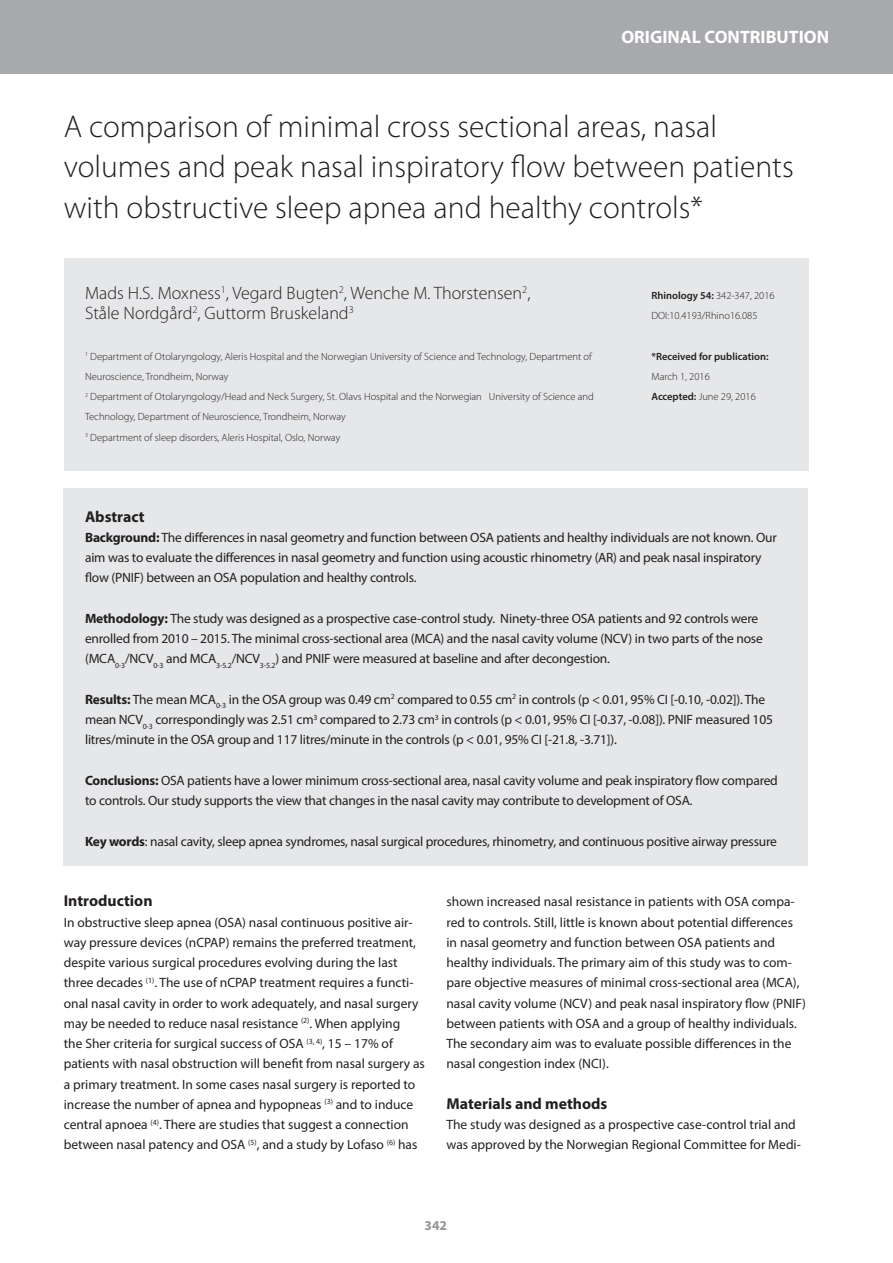
<style>
.page{position:relative;width:893px;height:1263px;background:#fff}
.page>*{position:absolute;margin:0;border:0;box-sizing:border-box;transform-origin:0 0}
.t1{font:300 31.5px/40.5px "Myriad Pro";color:#231f20}
.noten{font:300 18px "Myriad Pro";color:#231f20}
.t2{font:700 18px "Myriad Pro";color:#fff}
.Kopje{font:700 15.75px "Myriad Pro";color:#231f20}
.Kopje-2{font:13.5px/20.2px "Myriad Pro";color:#231f20}
.Platte_tekst{font:13.5px/20.2px "Myriad Pro";letter-spacing:-.015em;color:#231f20}
.Paginering{font:700 13.5px "Myriad Pro";color:#939598}
.noten-2{font:300 10.5px "Myriad Pro";color:#231f20}
.noten-3{font:600 10.5px "Myriad Pro";color:#231f20}
.s1{font-weight:300}
.s2{font-weight:600}
.s3{font-weight:700}
</style>
<div class="page">
<div style="left:0;top:0;width:893px;height:74px;background:#a8a9ad"></div>
<div style="left:64px;top:489px;width:744px;height:377px;background:#e6e7e9"></div>
<div style="left:64px;top:258px;width:745px;height:213px;background:#e6e7e9"></div>
<p class="t2" style="left:621px;top:25px;width:209px">ORIGINAL CONTRIBUTION</p>
<p class="t1" style="left:64px;top:106px;width:731px">A comparison of minimal cross sectional areas, nasal volumes and peak nasal inspiratory flow between patients with obstructive sleep apnea and healthy controls*</p>
<p class="noten" style="left:85px;top:282px;width:447px">Mads H.S. Moxness<sup>1</sup>, Vegard Bugten<sup>2</sup>, Wenche M. Thorstensen<sup>2</sup>,</p>
<p class="noten" style="left:85px;top:302px;width:270px">Ståle Nordgård<sup>2</sup>, Guttorm Bruskeland<sup>3</sup></p>
<p class="noten-2" style="left:85px;top:350px;width:508px"><sup>1</sup> Department of Otolaryngology, Aleris Hospital and the Norwegian University of Science and Technology, Department of</p>
<p class="noten-2" style="left:85px;top:370px;width:145px">Neuroscience, Trondheim, Norway</p>
<p class="noten-2" style="left:85px;top:390px;width:510px"><sup>2</sup> Department of Otolaryngology/Head and Neck Surgery, St. Olavs Hospital and the Norwegian University of Science and</p>
<p class="noten-2" style="left:85px;top:410px;width:262px">Technology, Department of Neuroscience, Trondheim, Norway</p>
<p class="noten-2" style="left:85px;top:431px;width:257px"><sup>3</sup> Department of sleep disorders, Aleris Hospital, Oslo, Norway</p>
<p class="noten-3" style="left:651px;top:289px;width:125px">Rhinology 54: <span class="s1">342-347, 2016</span></p>
<p class="noten-2" style="left:651px;top:309px;width:108px">DOI:10.4193/Rhino16.085</p>
<p class="noten-3" style="left:651px;top:349px;width:119px">*Received for publication:</p>
<p class="noten-2" style="left:651px;top:370px;width:60px">March 1, 2016</p>
<p class="noten-2" style="left:651px;top:390px;width:106px"><span class="s2">Accepted:</span> June 29, 2016</p>
<p class="Kopje" style="left:85px;top:506px;width:61px">Abstract</p>
<p class="Platte_tekst" style="left:85px;top:527px;width:693px"><span class="s3">Background:</span> The differences in nasal geometry and function between OSA patients and healthy individuals are not known. Our aim was to evaluate the differences in nasal geometry and function using acoustic rhinometry (AR) and peak nasal inspiratory flow (PNIF) between an OSA population and healthy controls.</p>
<p class="Platte_tekst" style="left:85px;top:608px;width:679px"><span class="s3">Methodology:</span> The study was designed as a prospective case-control study. Ninety-three OSA patients and 92 controls were enrolled from 2010 – 2015. The minimal cross-sectional area (MCA) and the nasal cavity volume (NCV) in two parts of the nose (MCA<sub>0-3</sub>/NCV<sub>0-3</sub> and MCA<sub>3-5.2</sub>/NCV<sub>3-5.2</sub>) and PNIF were measured at baseline and after decongestion.</p>
<p class="Platte_tekst" style="left:85px;top:689px;width:689px"><span class="s3">Results:</span> The mean MCA<sub>0-3</sub> in the OSA group was 0.49 cm<sup>2</sup> compared to 0.55 cm<sup>2</sup> in controls (p &lt; 0.01, 95% CI [-0.10, -0.02]). The mean NCV<sub>0-3</sub> correspondingly was 2.51 cm<sup>3</sup> compared to 2.73 cm<sup>3</sup> in controls (p &lt; 0.01, 95% CI [-0.37, -0.08]). PNIF measured 105 litres/minute in the OSA group and 117 litres/minute in the controls (p &lt; 0.01, 95% CI [-21.8, -3.71]).</p>
<p class="Platte_tekst" style="left:85px;top:770px;width:694px"><span class="s3">Conclusions:</span> OSA patients have a lower minimum cross-sectional area, nasal cavity volume and peak inspiratory flow compared to controls. Our study supports the view that changes in the nasal cavity may contribute to development of OSA.</p>
<p class="Platte_tekst" style="left:85px;top:831px;width:693px"><span class="s3">Key words</span>: nasal cavity, sleep apnea syndromes, nasal surgical procedures, rhinometry, and continuous positive airway pressure</p>
<p class="Kopje" style="left:64px;top:891px;width:90px">Introduction</p>
<p class="Kopje-2" style="left:64px;top:912px;width:363px">In obstructive sleep apnea (OSA) nasal continuous positive air&shy;way pressure devices (nCPAP) remains the preferred treatment, despite various surgical procedures evolving during the last three decades <sup>(1)</sup>. The use of nCPAP treatment requires a functi&shy;onal nasal cavity in order to work adequately, and nasal surgery may be needed to reduce nasal resistance <sup>(2)</sup>. When applying<br>the Sher criteria for surgical success of OSA <sup>(3,</sup> <sup>4)</sup>, 15 – 17% of patients with nasal obstruction will benefit from nasal surgery as a primary treatment. In some cases nasal surgery is reported to increase the number of apnea and hypopneas <sup>(3)</sup> and to induce central apnoea <sup>(4)</sup>. There are studies that suggest a connection between nasal patency and OSA <sup>(5)</sup>, and a study by Lofaso <sup>(6)</sup> has</p>
<p class="Kopje-2" style="left:446px;top:891px;width:361px">shown increased nasal resistance in patients with OSA compa&shy;red to controls. Still, little is known about potential differences in nasal geometry and function between OSA patients and healthy individuals. The primary aim of this study was to com&shy;pare objective measures of minimal cross-sectional area (MCA), nasal cavity volume (NCV) and peak nasal inspiratory flow (PNIF) between patients with OSA and a group of healthy individuals.<br>The secondary aim was to evaluate possible differences in the nasal congestion index (NCI).</p>
<p class="Kopje" style="left:446px;top:1093px;width:162px">Materials and methods</p>
<p class="Kopje-2" style="left:446px;top:1114px;width:356px">The study was designed as a prospective case-control trial and was approved by the Norwegian Regional Committee for Medi-</p>
<p class="Paginering" style="left:425px;top:1217px;width:24px">342</p>
</div>
